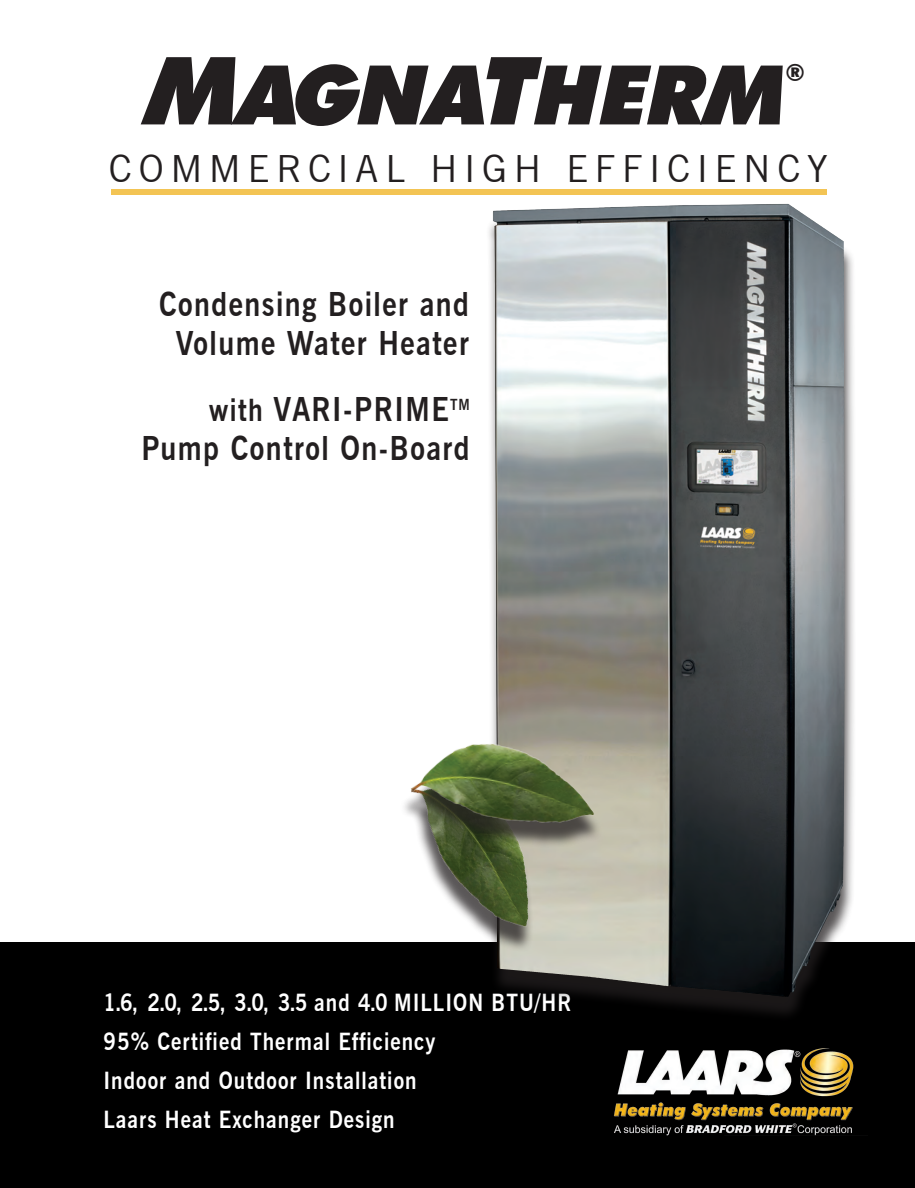
<style>
.page{position:relative;width:915px;height:1188px;background:#fff}
.page>*{position:absolute;margin:0;border:0;box-sizing:border-box;transform-origin:0 0}
.t1{font:37.5px "News Gothic BT";letter-spacing:.19em;color:#231f20}
.t2{font:700 32.7px/39px "News Gothic BT";letter-spacing:.05em;color:#231f20;text-align:center;scale:.88 1}
.t3{font:700 23.55px/39px "News Gothic BT";letter-spacing:.05em;color:#fff;scale:.88 1}
.t4{font:italic 900 23.4px "Futura BT";color:#231f20}
.s1{font-size:30.15px}
</style>
<div class="page">
<div style="left:0;top:941px;width:915px;height:246px;background:#000"></div>
<img style="left:614px;top:1048px;width:240px;height:88px">
<svg style="left:141px;top:57px;width:642px;height:69px"></svg>
<div style="left:111px;top:189px;width:715px;height:6px;background:#f3c454"></div>
<div style="left:486px;top:211px;width:371px;height:811px;background:#231f20;opacity:.75"></div>
<img style="left:493px;top:205px;width:212px;height:783px">
<img style="left:374px;top:848px;width:218px;height:118px">
<img style="left:404px;top:717px;width:221px;height:131px">
<p class="t4" style="left:785px;top:58px;width:21px">®</p>
<h1 class="t1" style="left:109px;top:146px;width:720px">COMMERCIAL HIGH EFFICIENCY</h1>
<h2 class="t2" style="left:159px;top:284px;width:354px">Condensing Boiler and<br>Volume Water Heater</h2>
<h2 class="t2" style="left:141px;top:389px;width:375px;text-align:right"><span class="s1">with</span> VARI-PRIME<sup>TM<br></sup>Pump Control On-Board</h2>
<p class="t3" style="left:103px;top:982px;width:533px">1.6, 2.0, 2.5, 3.0, 3.5 and 4.0 MILLION BTU/HR 95% Certified Thermal Efficiency<br>Indoor and Outdoor Installation<br>Laars Heat Exchanger Design</p>
</div>
